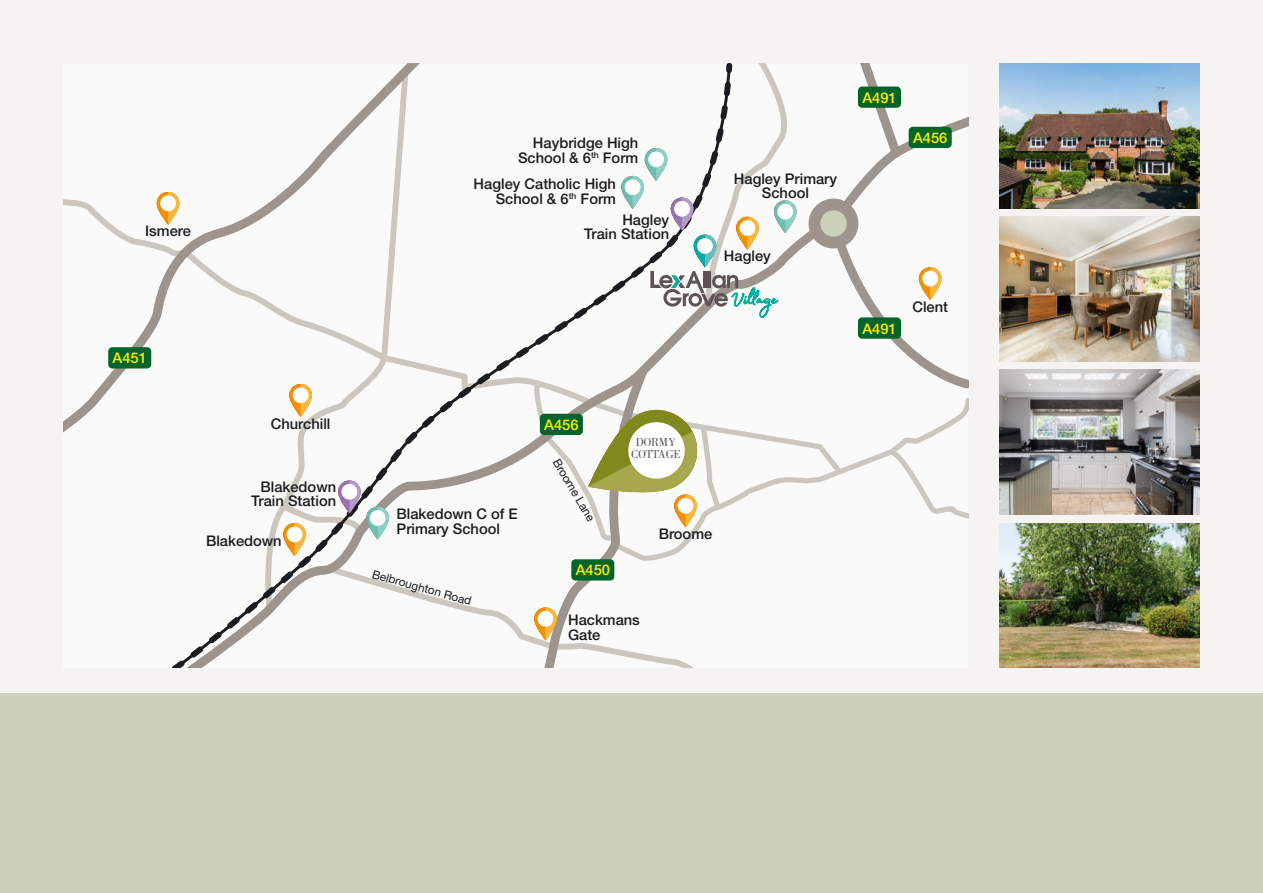
<style>
.page{position:relative;width:1263px;height:893px;background:#f5f4f2}
.page>*{position:absolute;margin:0;border:0;box-sizing:border-box;transform-origin:0 0}
.t1{font:500 14.7px/14.7px "Helvetica Neue";color:#1b1c20;text-align:right}
.t2{font:500 14.7px "Helvetica Neue";color:#ffed00}
.t3{font:12px "Bodoni";letter-spacing:-.025em;color:#56575c}
.t4{font:11.7px "Helvetica Neue";color:#1b1c20}
</style>
<div class="page">
<div style="left:0;top:693px;width:1263px;height:200px;background:#cdd1ba"></div>
<img style="left:999px;top:217px;width:200px;height:144px">
<img style="left:999px;top:523px;width:200px;height:145px">
<img style="left:999px;top:370px;width:200px;height:144px">
<svg style="left:172px;top:64px;width:796px;height:604px"></svg>
<div style="left:858px;top:87px;width:43px;height:21px;background:#056429;border-radius:4px"></div>
<div style="left:858px;top:317px;width:43px;height:22px;background:#056429;border-radius:4px"></div>
<svg style="left:390px;top:359px;width:265px;height:309px"></svg>
<div style="left:571px;top:559px;width:43px;height:22px;background:#056429;border-radius:4px"></div>
<svg style="left:534px;top:607px;width:23px;height:33px"></svg>
<svg style="left:545px;top:607px;width:12px;height:33px"></svg>
<div style="left:538px;top:611px;width:15px;height:16px;background:#fff;border-radius:50%"></div>
<svg style="left:64px;top:64px;width:364px;height:567px"></svg>
<svg style="left:650px;top:197px;width:128px;height:121px"></svg>
<div style="left:674px;top:201px;width:16px;height:16px;background:#fff;border-radius:50%"></div>
<div style="left:108px;top:347px;width:43px;height:21px;background:#056429;border-radius:4px"></div>
<div style="left:909px;top:127px;width:43px;height:21px;background:#056429;border-radius:4px"></div>
<svg style="left:645px;top:148px;width:22px;height:33px"></svg>
<svg style="left:656px;top:148px;width:11px;height:33px"></svg>
<div style="left:648px;top:151px;width:16px;height:16px;background:#fff;border-radius:50%"></div>
<svg style="left:621px;top:176px;width:23px;height:33px"></svg>
<svg style="left:633px;top:176px;width:11px;height:33px"></svg>
<div style="left:625px;top:179px;width:15px;height:16px;background:#fff;border-radius:50%"></div>
<svg style="left:366px;top:507px;width:23px;height:33px"></svg>
<svg style="left:378px;top:507px;width:11px;height:33px"></svg>
<div style="left:370px;top:510px;width:16px;height:16px;background:#fff;border-radius:50%"></div>
<svg style="left:157px;top:192px;width:22px;height:33px"></svg>
<svg style="left:168px;top:192px;width:11px;height:33px"></svg>
<div style="left:160px;top:195px;width:16px;height:16px;background:#fff;border-radius:50%"></div>
<div style="left:814px;top:204px;width:38px;height:39px;background:#cbd0ba;border-radius:50%"></div>
<div style="left:808px;top:199px;width:50px;height:49px;border:12px solid #9d958d;border-radius:50%"></div>
<svg style="left:588px;top:404px;width:115px;height:123px"></svg>
<svg style="left:885px;top:446px;width:83px;height:76px"></svg>
<svg style="left:774px;top:200px;width:22px;height:33px"></svg>
<svg style="left:785px;top:200px;width:12px;height:33px"></svg>
<div style="left:777px;top:204px;width:16px;height:16px;background:#fff;border-radius:50%"></div>
<svg style="left:338px;top:480px;width:23px;height:33px"></svg>
<svg style="left:349px;top:480px;width:12px;height:33px"></svg>
<div style="left:341px;top:484px;width:16px;height:16px;background:#fff;border-radius:50%"></div>
<img style="left:999px;top:64px;width:200px;height:144px">
<p class="t1" style="left:145px;top:223px;width:47px">Ismere</p>
<p class="t2" style="left:113px;top:346px;width:36px">A451</p>
<p class="t1" style="left:271px;top:415px;width:61px">Churchill</p>
<p class="t1" style="left:251px;top:478px;width:86px">Blakedown<br>Train Station</p>
<p class="t1" style="left:206px;top:532px;width:77px">Blakedown</p>
<p class="t1" style="left:518px;top:134px;width:122px">Haybridge High<br>School &amp; 6<sup>th</sup> Form</p>
<p class="t1" style="left:474px;top:175px;width:144px">Hagley Catholic High<br>School &amp; 6<sup>th</sup> Form</p>
<p class="t1" style="left:584px;top:211px;width:86px">Hagley<br>Train Station</p>
<p class="t1" style="left:734px;top:170px;width:105px;text-align:center">Hagley Primary<br>School</p>
<p class="t1" style="left:724px;top:247px;width:48px">Hagley</p>
<p class="t2" style="left:862px;top:86px;width:36px">A491</p>
<p class="t2" style="left:913px;top:126px;width:36px">A456</p>
<p class="t2" style="left:862px;top:316px;width:36px">A491</p>
<p class="t1" style="left:912px;top:298px;width:37px">Clent</p>
<p class="t1" style="left:397px;top:505px;width:123px;text-align:left">Blakedown C of E<br>Primary School</p>
<p class="t4" style="left:375px;top:565px;width:104px;rotate:16deg">Belbroughton Road</p>
<p class="t2" style="left:544px;top:413px;width:36px">A456</p>
<p class="t4" style="left:563px;top:455px;width:72px;rotate:59deg">Broome Lane</p>
<p class="t3" style="left:636px;top:436px;width:42px">DORMY</p>
<p class="t3" style="left:631px;top:448px;width:51px">COTTAGE</p>
<p class="t1" style="left:659px;top:525px;width:55px">Broome</p>
<p class="t2" style="left:576px;top:558px;width:36px">A450</p>
<p class="t1" style="left:568px;top:611px;width:73px;text-align:left">Hackmans<br>Gate</p>
</div>
